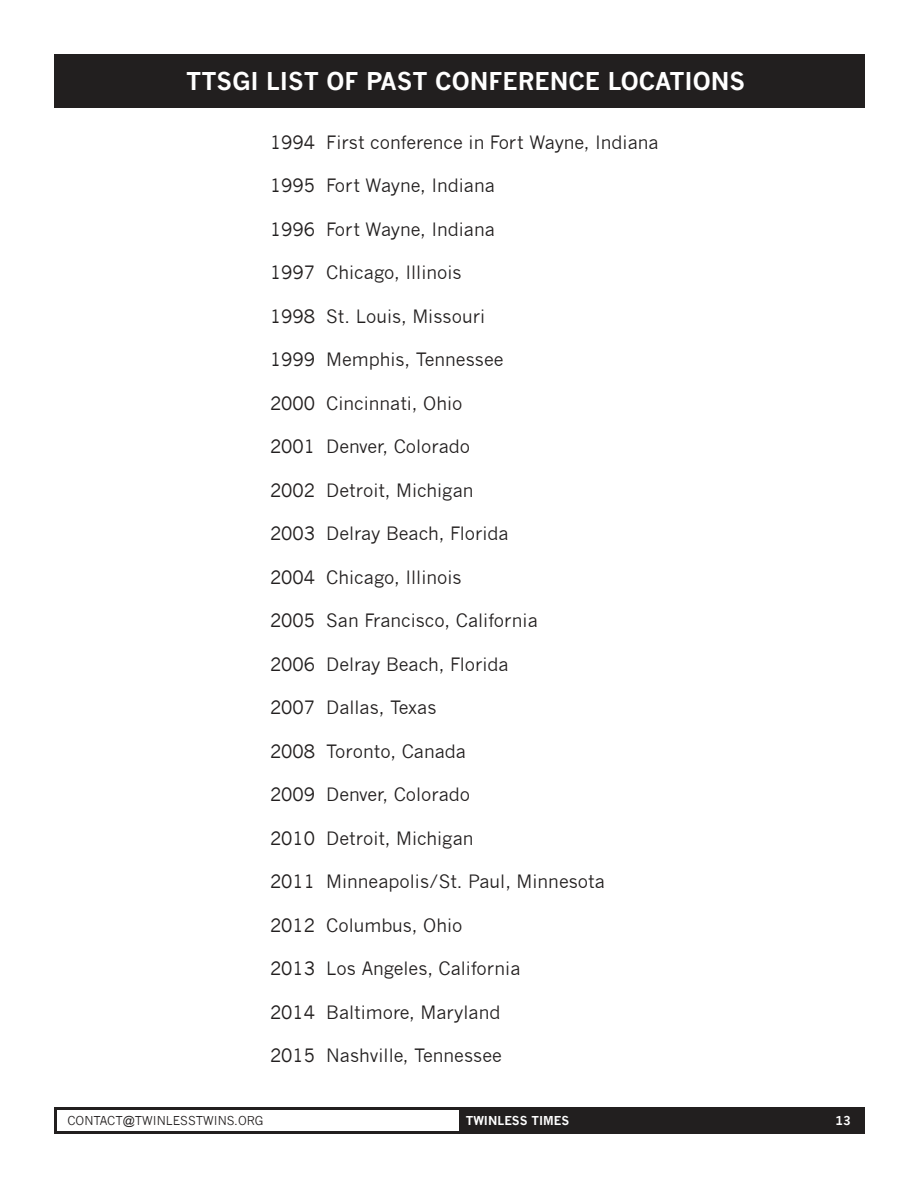
<style>
.page{position:relative;width:918px;height:1188px;background:#fff}
.page>*{position:absolute;margin:0;border:0;box-sizing:border-box;transform-origin:0 0}
.t1{font:700 24px "News Gothic";color:#fff}
.t2{font:18px "News Gothic";color:#221f1f}
.t3{font:12px "News Gothic";color:#221f1f}
.t4{font:700 12px "News Gothic";color:#fff}
</style>
<div class="page">
<div style="left:459px;top:1107px;width:405px;height:27px;background:#221f1f"></div>
<div style="left:54px;top:1107px;width:408px;height:27px;border:3px solid #221f1f"></div>
<div style="left:54px;top:54px;width:810px;height:54px;background:#221f1f"></div>
<h1 class="t1" style="left:186px;top:67px;width:561px">TTSGI LIST OF PAST CONFERENCE LOCATIONS</h1>
<p class="t2" style="left:270px;top:132px;width:390px">1994 First conference in Fort Wayne, Indiana</p>
<p class="t2" style="left:270px;top:175px;width:226px">1995 Fort Wayne, Indiana</p>
<p class="t2" style="left:270px;top:219px;width:226px">1996 Fort Wayne, Indiana</p>
<p class="t2" style="left:270px;top:262px;width:193px">1997 Chicago, Illinois</p>
<p class="t2" style="left:270px;top:306px;width:217px">1998 St. Louis, Missouri</p>
<p class="t2" style="left:270px;top:349px;width:235px">1999 Memphis, Tennessee</p>
<p class="t2" style="left:270px;top:393px;width:194px">2000 Cincinnati, Ohio</p>
<p class="t2" style="left:270px;top:436px;width:202px">2001 Denver, Colorado</p>
<p class="t2" style="left:270px;top:480px;width:205px">2002 Detroit, Michigan</p>
<p class="t2" style="left:270px;top:523px;width:240px">2003 Delray Beach, Florida</p>
<p class="t2" style="left:270px;top:567px;width:193px">2004 Chicago, Illinois</p>
<p class="t2" style="left:270px;top:610px;width:269px">2005 San Francisco, California</p>
<p class="t2" style="left:270px;top:654px;width:240px">2006 Delray Beach, Florida</p>
<p class="t2" style="left:270px;top:697px;width:168px">2007 Dallas, Texas</p>
<p class="t2" style="left:270px;top:741px;width:198px">2008 Toronto, Canada</p>
<p class="t2" style="left:270px;top:784px;width:202px">2009 Denver, Colorado</p>
<p class="t2" style="left:270px;top:828px;width:205px">2010 Detroit, Michigan</p>
<p class="t2" style="left:270px;top:871px;width:336px">2011 Minneapolis/St. Paul, Minnesota</p>
<p class="t2" style="left:270px;top:915px;width:194px">2012 Columbus, Ohio</p>
<p class="t2" style="left:270px;top:958px;width:252px">2013 Los Angeles, California</p>
<p class="t2" style="left:270px;top:1002px;width:232px">2014 Baltimore, Maryland</p>
<p class="t2" style="left:270px;top:1045px;width:233px">2015 Nashville, Tennessee</p>
<p class="t3" style="left:68px;top:1114px;width:197px">CONTACT@TWINLESSTWINS.ORG</p>
<p class="t4" style="left:836px;top:1113px;width:16px">13</p>
<p class="t4" style="left:466px;top:1113px;width:105px">TWINLESS TIMES</p>
</div>
